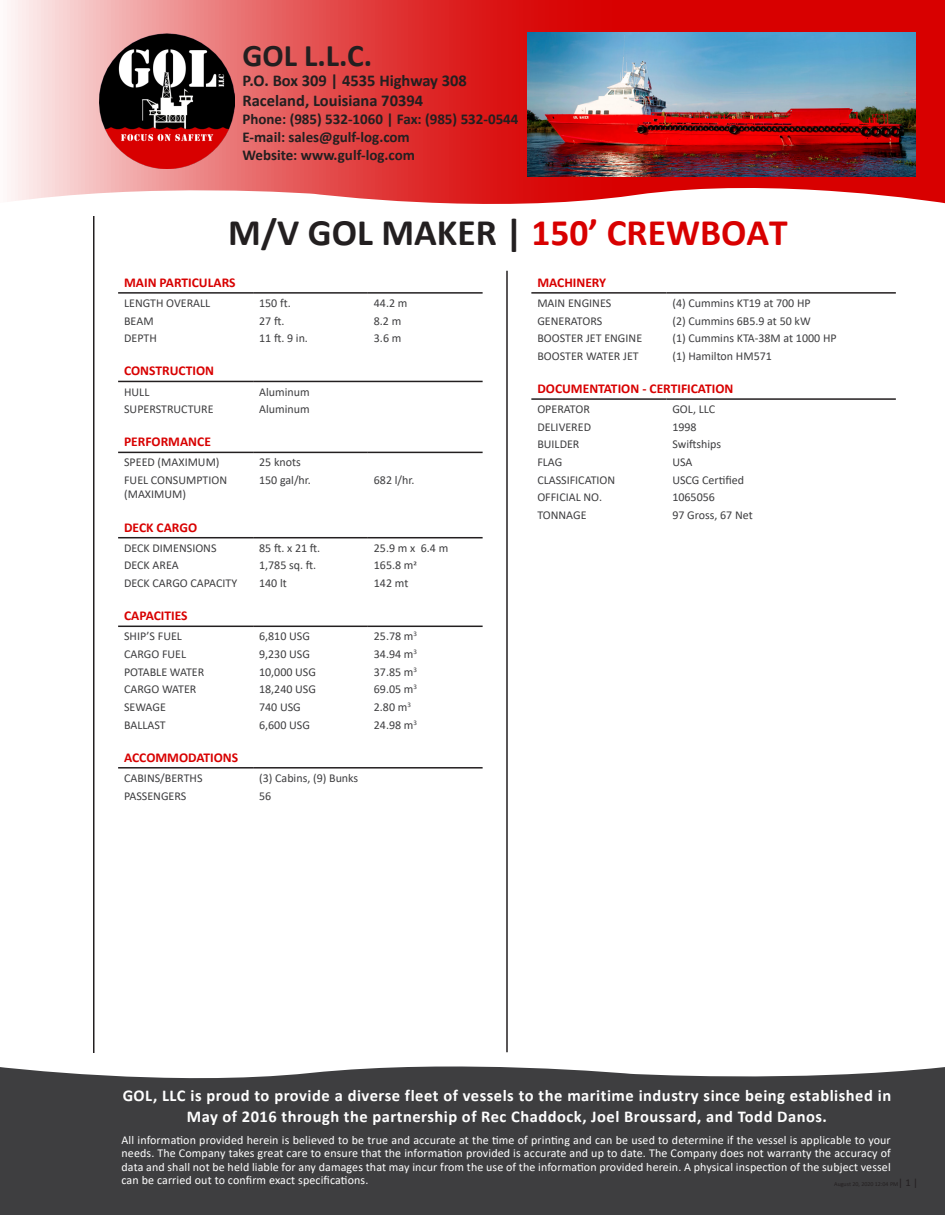
<style>
.page{position:relative;width:945px;height:1215px;background:#fff}
.page>*{position:absolute;margin:0;border:0;box-sizing:border-box;transform-origin:0 0}
.t1{font:700 37.5px "Calibri";color:#231f20}
.t2{font:700 31.5px "Calibri";color:#231f20}
.t3{font:700 16.5px/21px "Calibri";letter-spacing:.03em;color:#fff;text-align:center}
.t4{font:700 16.5px/19.8px "Calibri";color:#231f20}
.t5{font:700 15px/18px "Calibri";color:#231f20}
.t6{font:700 13.5px "Calibri";color:#d80000}
.t7{font:12px/14.4px "Calibri";color:#3e3e40}
.t8{font:12px/13.5px "Calibri";letter-spacing:.01em;color:#fff;text-align:justify}
.s1{color:#d80000}
</style>
<div class="page">
<svg style="left:11px;top:0;width:934px;height:204px;background:#e66969"></svg>
<img style="left:100px;top:33px;width:135px;height:135px">
<div style="left:0;top:1066px;width:945px;height:149px;background:#3e3e40"></div>
<hr style="left:93px;top:216px;width:1px;height:837px;background:#231f20">
<div style="left:242px;top:33px;width:281px;height:136px;background:linear-gradient(to right,#e86c6c,#d90707)"></div>
<hr style="left:118px;top:292px;width:135px;height:2px;background:#231f20">
<hr style="left:253px;top:292px;width:115px;height:2px;background:#231f20">
<hr style="left:368px;top:292px;width:115px;height:2px;background:#231f20">
<hr style="left:506px;top:271px;width:2px;height:781px;background:#231f20">
<hr style="left:118px;top:452px;width:135px;height:1px;background:#231f20">
<hr style="left:253px;top:452px;width:115px;height:1px;background:#231f20">
<hr style="left:368px;top:452px;width:115px;height:1px;background:#231f20">
<hr style="left:118px;top:537px;width:135px;height:1px;background:#231f20">
<hr style="left:253px;top:537px;width:115px;height:1px;background:#231f20">
<hr style="left:368px;top:537px;width:115px;height:1px;background:#231f20">
<hr style="left:118px;top:626px;width:135px;height:1px;background:#231f20">
<hr style="left:253px;top:626px;width:115px;height:1px;background:#231f20">
<hr style="left:368px;top:626px;width:115px;height:1px;background:#231f20">
<hr style="left:118px;top:767px;width:135px;height:2px;background:#231f20">
<hr style="left:253px;top:767px;width:230px;height:2px;background:#231f20">
<hr style="left:531px;top:292px;width:135px;height:2px;background:#231f20">
<hr style="left:666px;top:292px;width:230px;height:2px;background:#231f20">
<hr style="left:531px;top:398px;width:135px;height:2px;background:#231f20">
<hr style="left:666px;top:398px;width:230px;height:2px;background:#231f20">
<hr style="left:118px;top:381px;width:135px;height:1px;background:#231f20">
<hr style="left:253px;top:381px;width:230px;height:1px;background:#231f20">
<img style="left:528px;top:33px;width:388px;height:144px">
<h2 class="t2" style="left:242px;top:34px;width:131px">GOL L.L.C.</h2>
<h3 class="t4" style="left:242px;top:70px;width:226px">P.O. Box 309 | 4535 Highway 308<br>Raceland, Louisiana 70394</h3>
<p class="t5" style="left:242px;top:110px;width:278px">Phone: (985) 532-1060 | Fax: (985) 532-0544<br>E-mail: sales@gulf-log.com<br>Website: www.gulf-log.com</p>
<h1 class="t1" style="left:228px;top:206px;width:561px">M/V GOL MAKER | <span class="s1">150’ CREWBOAT</span></h1>
<p class="t6" style="left:124px;top:273px;width:113px">MAIN PARTICULARS</p>
<p class="t7" style="left:124px;top:295px;width:88px">LENGTH OVERALL</p>
<p class="t7" style="left:259px;top:295px;width:33px">150 ft.</p>
<p class="t7" style="left:374px;top:295px;width:35px">44.2 m</p>
<p class="t7" style="left:124px;top:313px;width:31px">BEAM</p>
<p class="t7" style="left:259px;top:313px;width:27px">27 ft.</p>
<p class="t7" style="left:374px;top:313px;width:29px">8.2 m</p>
<p class="t7" style="left:124px;top:331px;width:34px">DEPTH</p>
<p class="t7" style="left:259px;top:331px;width:50px">11 ft. 9 in.</p>
<p class="t7" style="left:374px;top:331px;width:29px">3.6 m</p>
<p class="t6" style="left:124px;top:361px;width:91px">CONSTRUCTION</p>
<p class="t7" style="left:124px;top:384px;width:27px">HULL</p>
<p class="t7" style="left:259px;top:384px;width:52px">Aluminum</p>
<p class="t7" style="left:124px;top:402px;width:91px">SUPERSTRUCTURE</p>
<p class="t7" style="left:259px;top:402px;width:52px">Aluminum</p>
<p class="t6" style="left:124px;top:432px;width:88px">PERFORMANCE</p>
<p class="t7" style="left:124px;top:455px;width:97px">SPEED (MAXIMUM)</p>
<p class="t7" style="left:259px;top:455px;width:43px">25 knots</p>
<p class="t7" style="left:124px;top:473px;width:104px">FUEL CONSUMPTION (MAXIMUM)</p>
<p class="t7" style="left:259px;top:473px;width:53px">150 gal/hr.</p>
<p class="t7" style="left:374px;top:473px;width:42px">682 l/hr.</p>
<p class="t6" style="left:124px;top:518px;width:75px">DECK CARGO</p>
<p class="t7" style="left:124px;top:540px;width:94px">DECK DIMENSIONS</p>
<p class="t7" style="left:259px;top:540px;width:63px">85 ft. x 21 ft.</p>
<p class="t7" style="left:374px;top:540px;width:76px">25.9 m x 6.4 m</p>
<p class="t7" style="left:124px;top:558px;width:56px">DECK AREA</p>
<p class="t7" style="left:259px;top:558px;width:59px">1,785 sq. ft.</p>
<p class="t7" style="left:374px;top:558px;width:45px">165.8 m2</p>
<p class="t7" style="left:124px;top:576px;width:115px">DECK CARGO CAPACITY</p>
<p class="t7" style="left:259px;top:576px;width:29px">140 lt</p>
<p class="t7" style="left:374px;top:576px;width:36px">142 mt</p>
<p class="t6" style="left:124px;top:606px;width:65px">CAPACITIES</p>
<p class="t7" style="left:124px;top:629px;width:59px">SHIP’S FUEL</p>
<p class="t7" style="left:259px;top:629px;width:52px">6,810 USG</p>
<p class="t7" style="left:374px;top:629px;width:45px">25.78 m<sup>3</sup></p>
<p class="t7" style="left:124px;top:647px;width:64px">CARGO FUEL</p>
<p class="t7" style="left:259px;top:647px;width:52px">9,230 USG</p>
<p class="t7" style="left:374px;top:647px;width:45px">34.94 m<sup>3</sup></p>
<p class="t7" style="left:124px;top:664px;width:82px">POTABLE WATER</p>
<p class="t7" style="left:259px;top:664px;width:58px">10,000 USG</p>
<p class="t7" style="left:374px;top:664px;width:45px">37.85 m<sup>3</sup></p>
<p class="t7" style="left:124px;top:682px;width:74px">CARGO WATER</p>
<p class="t7" style="left:259px;top:682px;width:58px">18,240 USG</p>
<p class="t7" style="left:374px;top:682px;width:45px">69.05 m<sup>3</sup></p>
<p class="t7" style="left:124px;top:699px;width:43px">SEWAGE</p>
<p class="t7" style="left:259px;top:699px;width:43px">740 USG</p>
<p class="t7" style="left:374px;top:699px;width:39px">2.80 m<sup>3</sup></p>
<p class="t7" style="left:124px;top:717px;width:43px">BALLAST</p>
<p class="t7" style="left:259px;top:717px;width:52px">6,600 USG</p>
<p class="t7" style="left:374px;top:717px;width:45px">24.98 m<sup>3</sup></p>
<p class="t6" style="left:124px;top:748px;width:116px">ACCOMMODATIONS</p>
<p class="t7" style="left:124px;top:770px;width:80px">CABINS/BERTHS</p>
<p class="t7" style="left:259px;top:770px;width:101px">(3) Cabins, (9) Bunks</p>
<p class="t7" style="left:124px;top:788px;width:64px">PASSENGERS</p>
<p class="t7" style="left:259px;top:788px;width:14px">56</p>
<p class="t6" style="left:537px;top:273px;width:70px">MACHINERY</p>
<p class="t7" style="left:537px;top:295px;width:75px">MAIN ENGINES</p>
<p class="t7" style="left:672px;top:295px;width:140px">(4) Cummins KT19 at 700 HP</p>
<p class="t7" style="left:537px;top:313px;width:66px">GENERATORS</p>
<p class="t7" style="left:672px;top:313px;width:140px">(2) Cummins 6B5.9 at 50 kW</p>
<p class="t7" style="left:537px;top:331px;width:106px">BOOSTER JET ENGINE</p>
<p class="t7" style="left:672px;top:331px;width:166px">(1) Cummins KTA-38M at 1000 HP</p>
<p class="t7" style="left:537px;top:348px;width:103px">BOOSTER WATER JET</p>
<p class="t7" style="left:672px;top:348px;width:101px">(1) Hamilton HM571</p>
<p class="t6" style="left:537px;top:379px;width:198px">DOCUMENTATION - CERTIFICATION</p>
<p class="t7" style="left:537px;top:402px;width:54px">OPERATOR</p>
<p class="t7" style="left:672px;top:402px;width:44px">GOL, LLC</p>
<p class="t7" style="left:537px;top:419px;width:55px">DELIVERED</p>
<p class="t7" style="left:672px;top:419px;width:26px">1998</p>
<p class="t7" style="left:537px;top:437px;width:44px">BUILDER</p>
<p class="t7" style="left:672px;top:437px;width:50px">Swiftships</p>
<p class="t7" style="left:537px;top:455px;width:26px">FLAG</p>
<p class="t7" style="left:672px;top:455px;width:22px">USA</p>
<p class="t7" style="left:537px;top:472px;width:79px">CLASSIFICATION</p>
<p class="t7" style="left:672px;top:472px;width:73px">USCG Certified</p>
<p class="t7" style="left:537px;top:490px;width:66px">OFFICIAL NO.</p>
<p class="t7" style="left:672px;top:490px;width:44px">1065056</p>
<p class="t7" style="left:537px;top:508px;width:51px">TONNAGE</p>
<p class="t7" style="left:672px;top:508px;width:82px">97 Gross, 67 Net</p>
<h3 class="t3" style="left:123px;top:1084px;width:770px">GOL, LLC is proud to provide a diverse fleet of vessels to the maritime industry since being established in<br>May of 2016 through the partnership of Rec Chaddock, Joel Broussard, and Todd Danos.</h3>
<p class="t8" style="left:122px;top:1133px;width:771px">All information provided herein is believed to be true and accurate at the time of printing and can be used to determine if the vessel is applicable to your needs. The Company takes great care to ensure that the information provided is accurate and up to date. The Company does not warranty the accuracy of data and shall not be held liable for any damages that may incur from the use of the information provided herein. A physical inspection of the subject vessel can be carried out to confirm exact specifications.</p>
</div>
